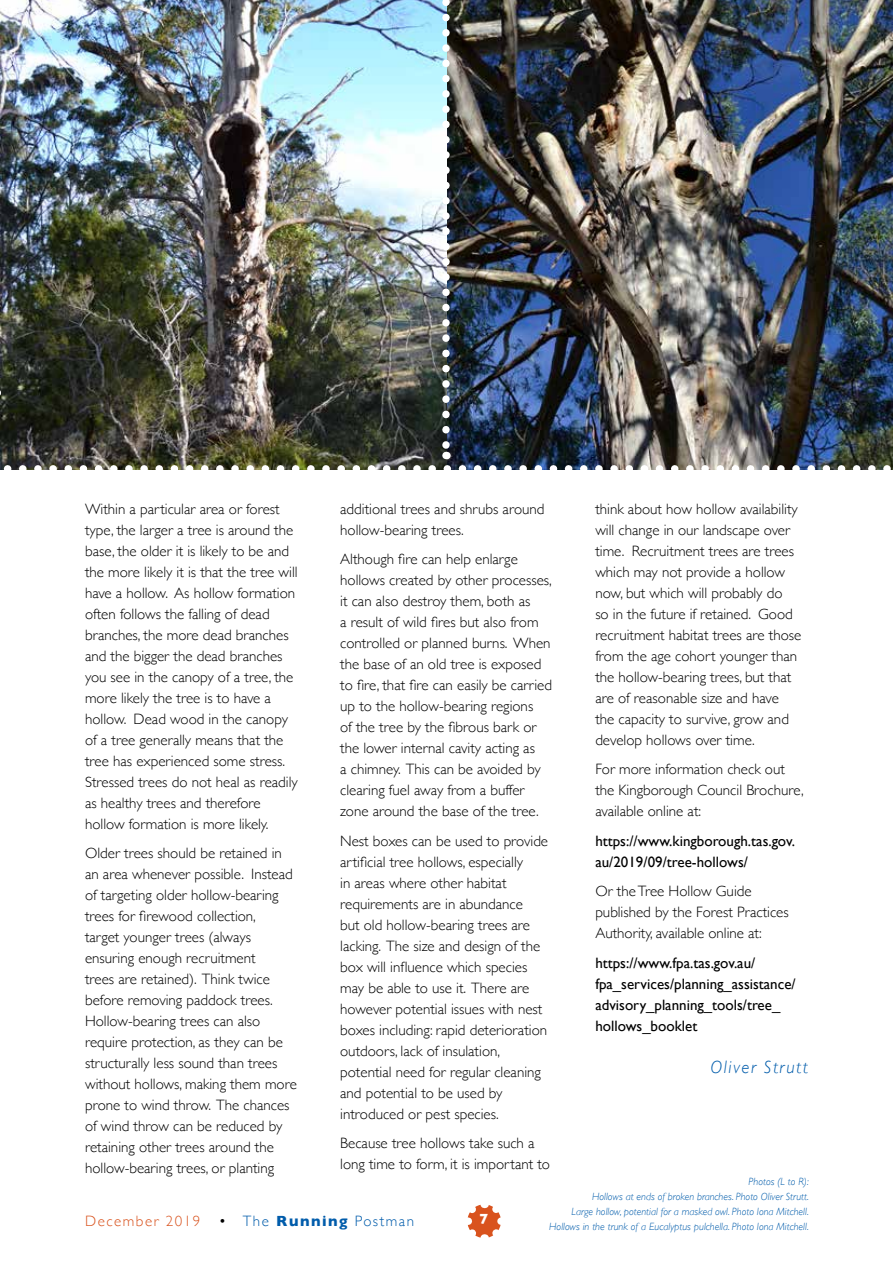
<style>
.page{position:relative;width:893px;height:1263px;background:#fff}
.page>*{position:absolute;margin:0;border:0;box-sizing:border-box;transform-origin:0 0}
.t1{font:italic 300 18px "Gill Sans";letter-spacing:.085em;color:#005cab}
.t2{font:300 15px/21px "Gill Sans";color:#000}
.t3{font:15px/21px "Gill Sans";color:#000}
.t4{font:300 15px "Gill Sans";letter-spacing:.1em;color:#d9531e}
.t5{font:700 15px "Gill Sans";color:#fff}
.t6{font:italic 300 10.5px/15px "Gill Sans";color:#005cab;text-align:right}
.s1{color:#000}
.s2{color:#005cab}
.s3{font-weight:700;color:#005cab}
</style>
<div class="page">
<img style="left:446px;top:0;width:447px;height:465px">
<img style="left:0;top:0;width:446px;height:465px">
<img style="left:0;top:465px;width:893px;height:5px">
<svg style="left:467px;top:1204px;width:34px;height:34px"></svg>
<img style="left:442px;top:0;width:8px;height:459px">
<p class="t2" style="left:85px;top:497px;width:214px">Within a particular area or forest type, the larger a tree is around the base, the older it is likely to be and the more likely it is that the tree will have a hollow. As hollow formation often follows the falling of dead branches, the more dead branches and the bigger the dead branches you see in the canopy of a tree, the more likely the tree is to have a hollow. Dead wood in the canopy of a tree generally means that the tree has experienced some stress.<br>Stressed trees do not heal as readily as healthy trees and therefore hollow formation is more likely.</p>
<p class="t2" style="left:85px;top:842px;width:213px">Older trees should be retained in an area whenever possible. Instead of targeting older hollow-bearing trees for firewood collection,<br>target younger trees (always ensuring enough recruitment<br>trees are retained). Think twice before removing paddock trees.<br>Hollow-bearing trees can also require protection, as they can be structurally less sound than trees without hollows, making them more prone to wind throw. The chances of wind throw can be reduced by retaining other trees around the hollow-bearing trees, or planting</p>
<p class="t2" style="left:340px;top:497px;width:206px">additional trees and shrubs around hollow-bearing trees.</p>
<p class="t2" style="left:340px;top:548px;width:213px">Although fire can help enlarge hollows created by other processes, it can also destroy them, both as<br>a result of wild fires but also from controlled or planned burns. When the base of an old tree is exposed to fire, that fire can easily be carried up to the hollow-bearing regions<br>of the tree by the fibrous bark or the lower internal cavity acting as<br>a chimney. This can be avoided by clearing fuel away from a buffer zone around the base of the tree.</p>
<p class="t2" style="left:340px;top:829px;width:209px">Nest boxes can be used to provide artificial tree hollows, especially<br>in areas where other habitat requirements are in abundance<br>but old hollow-bearing trees are lacking. The size and design of the box will influence which species may be able to use it. There are however potential issues with nest boxes including: rapid deterioration outdoors, lack of insulation, potential need for regular cleaning and potential to be used by introduced or pest species.</p>
<p class="t2" style="left:340px;top:1132px;width:211px">Because tree hollows take such a long time to form, it is important to</p>
<p class="t2" style="left:595px;top:497px;width:208px">think about how hollow availability will change in our landscape over time. Recruitment trees are trees which may not provide a hollow now, but which will probably do<br>so in the future if retained. Good recruitment habitat trees are those from the age cohort younger than the hollow-bearing trees, but that are of reasonable size and have the capacity to survive, grow and develop hollows over time.</p>
<p class="t2" style="left:595px;top:758px;width:210px">For more information check out the Kingborough Council Brochure, available online at:</p>
<p class="t3" style="left:595px;top:830px;width:201px">https://www.kingborough.tas.gov. au/2019/09/tree-hollows/</p>
<p class="t2" style="left:595px;top:880px;width:195px">Or the Tree Hollow Guide published by the Forest Practices<br>Authority, available online at:</p>
<p class="t3" style="left:595px;top:952px;width:202px">https://www.fpa.tas.gov.au/ fpa_services/planning_assistance/ advisory_planning_tools/tree_ hollows_booklet</p>
<p class="t1" style="left:711px;top:1057px;width:99px">Oliver Strutt</p>
<p class="t6" style="left:549px;top:1174px;width:261px">Photos (L to R):<br>Hollows at ends of broken branches. Photo Oliver Strutt.<br>Large hollow, potential for a masked owl. Photo Iona Mitchell.<br>Hollows in the trunk of a Eucalyptus pulchella. Photo Iona Mitchell.</p>
<p class="t4" style="left:85px;top:1209px;width:330px">December 2019 <span class="s1">•</span> <span class="s2">The</span> <span class="s3">Running</span> <span class="s2">Postman</span></p>
<p class="t5" style="left:479px;top:1207px;width:10px">7</p>
</div>
